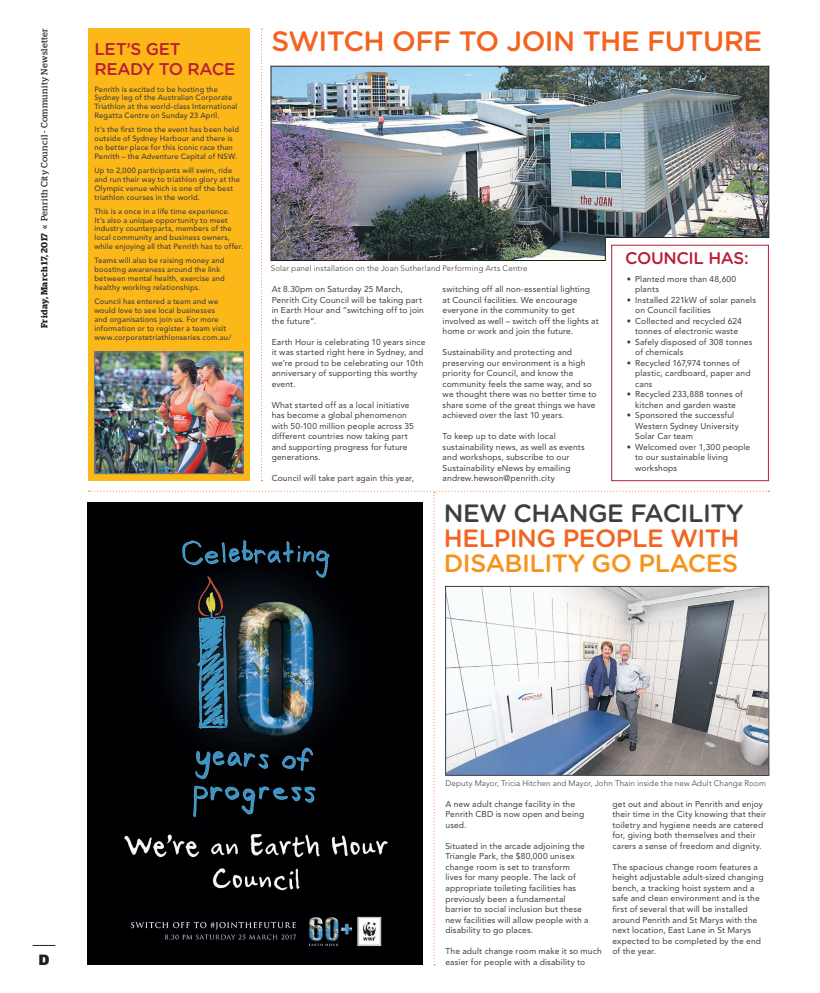
<style>
.page{position:relative;width:820px;height:993px;background:#fff}
.page>*{position:absolute;margin:0;border:0;box-sizing:border-box;transform-origin:0 0}
.t1{font:500 28px "Gotham Rounded";letter-spacing:-.02em;color:#f36421}
.t2{font:500 25px "Gotham Rounded";letter-spacing:-.02em;color:#f7931d}
.t3{font:500 25px "Gotham Rounded";letter-spacing:-.02em;color:#3e3e3f}
.t4{font:500 25px "Gotham Rounded";letter-spacing:-.02em;color:#f36421}
.t5{font:500 17px/20px "Gotham Rounded";letter-spacing:-.02em;color:#ba1f33}
.t6{font:500 16.9px "Gotham Rounded";letter-spacing:-.02em;color:#ba1f33}
.t7{font:900 15px "Gdn Sans";color:#231f20}
.t8{font:9px "Stag";letter-spacing:.035em;color:#231f20}
.t9{font:8.5px/10.5px "Avenir LT Std";letter-spacing:.015em;color:#3e3e3f}
.t10{font:300 8px "Avenir LT Std";letter-spacing:.015em;color:#3e3e3f}
.t11{font:500 7.6px/8.9px "Avenir LT Std";letter-spacing:.02em;color:#3e3e3f}
.s1{font-weight:600}
</style>
<div class="page">
<img style="left:270px;top:66px;width:498px;height:195px">
<svg style="left:261px;top:29px;width:1px;height:452px"></svg>
<svg style="left:88px;top:490px;width:681px;height:474px"></svg>
<div style="left:88px;top:29px;width:161px;height:452px;background:#fcb818"></div>
<img style="left:96px;top:354px;width:145px;height:117px">
<div style="left:94px;top:352px;width:149px;height:121px;border:1px solid #717d83"></div>
<div style="left:611px;top:244px;width:157px;height:237px;border:1px solid #ba1f33"></div>
<svg style="left:445px;top:586px;width:323px;height:189px"></svg>
<p class="t8" style="left:39px;top:328px;width:301px;rotate:-90deg"><span class="s1">Friday, March 17, 2017</span> « Penrith City Council - Community Newsletter</p>
<h3 class="t5" style="left:94px;top:39px;width:142px">LET’S GET<br>READY TO RACE</h3>
<p class="t11" style="left:94px;top:85px;width:144px">Penrith is excited to be hosting the Sydney leg of the Australian Corporate Triathlon at the world-class International Regatta Centre on Sunday 23 April.</p>
<p class="t11" style="left:94px;top:125px;width:146px">It’s the first time the event has been held outside of Sydney Harbour and there is no better place for this iconic race than Penrith – the Adventure Capital of NSW.</p>
<p class="t11" style="left:94px;top:166px;width:147px">Up to 2,000 participants will swim, ride and run their way to triathlon glory at the Olympic venue which is one of the best triathlon courses in the world.</p>
<p class="t11" style="left:94px;top:207px;width:150px">This is a once in a life time experience.<br>It’s also a unique opportunity to meet industry counterparts, members of the local community and business owners, while enjoying all that Penrith has to offer.</p>
<p class="t11" style="left:94px;top:256px;width:132px">Teams will also be raising money and boosting awareness around the link between mental health, exercise and healthy working relationships.</p>
<p class="t11" style="left:94px;top:297px;width:138px">Council has entered a team and we would love to see local businesses<br>and organisations join us. For more information or to register a team visit www.corporatetriathlonseries.com.au/</p>
<h1 class="t1" style="left:271px;top:25px;width:492px">SWITCH OFF TO JOIN THE FUTURE</h1>
<p class="t10" style="left:271px;top:263px;width:258px">Solar panel installation on the Joan Sutherland Performing Arts Centre</p>
<p class="t9" style="left:271px;top:284px;width:154px">At 8.30pm on Saturday 25 March,<br>Penrith City Council will be taking part in Earth Hour and “switching off to join the future”.</p>
<p class="t9" style="left:271px;top:336px;width:155px">Earth Hour is celebrating 10 years since it was started right here in Sydney, and we’re proud to be celebrating our 10th anniversary of supporting this worthy event.</p>
<p class="t9" style="left:271px;top:399px;width:144px">What started off as a local initiative has become a global phenomenon with 50-100 million people across 35 different countries now taking part and supporting progress for future generations.</p>
<p class="t9" style="left:271px;top:473px;width:144px">Council will take part again this year,</p>
<p class="t9" style="left:442px;top:284px;width:158px">switching off all non-essential lighting at Council facilities. We encourage everyone in the community to get involved as well – switch off the lights at home or work and join the future.</p>
<p class="t9" style="left:442px;top:347px;width:155px">Sustainability and protecting and preserving our environment is a high priority for Council, and know the community feels the same way, and so we thought there was no better time to share some of the great things we have achieved over the last 10 years.</p>
<p class="t9" style="left:442px;top:431px;width:144px">To keep up to date with local sustainability news, as well as events and workshops, subscribe to our<br>Sustainability eNews by emailing andrew.hewson@penrith.city</p>
<h3 class="t6" style="left:625px;top:248px;width:125px">COUNCIL HAS:</h3>
<p class="t9" style="left:635px;top:273px;width:103px;text-indent:-8px">• Planted more than 48,600 plants</p>
<p class="t9" style="left:635px;top:294px;width:122px;text-indent:-8px">• Installed 221kW of solar panels on Council facilities</p>
<p class="t9" style="left:626px;top:315px;width:117px;text-align:center">• Collected and recycled 624 tonnes of electronic waste</p>
<p class="t9" style="left:635px;top:336px;width:119px;text-indent:-8px">• Safely disposed of 308 tonnes of chemicals</p>
<p class="t9" style="left:635px;top:357px;width:117px;text-indent:-8px">• Recycled 167,974 tonnes of plastic, cardboard, paper and cans</p>
<p class="t9" style="left:626px;top:389px;width:118px;text-align:center">• Recycled 233,888 tonnes of kitchen and garden waste</p>
<p class="t9" style="left:635px;top:410px;width:105px;text-indent:-8px">• Sponsored the successful<br>Western Sydney University<br>Solar Car team</p>
<p class="t9" style="left:635px;top:441px;width:117px;text-indent:-8px">• Welcomed over 1,300 people to our sustainable living workshops</p>
<h2 class="t3" style="left:443px;top:498px;width:301px">NEW CHANGE FACILITY</h2>
<h2 class="t4" style="left:443px;top:523px;width:297px">HELPING PEOPLE WITH</h2>
<h2 class="t2" style="left:443px;top:548px;width:295px">DISABILITY GO PLACES</h2>
<h3 class="t7" style="left:39px;top:949px;width:12px">D</h3>
<p class="t10" style="left:445px;top:778px;width:322px">Deputy Mayor, Tricia Hitchen and Mayor, John Thain inside the new Adult Change Room</p>
<p class="t9" style="left:445px;top:798px;width:140px">A new adult change facility in the<br>Penrith CBD is now open and being used.</p>
<p class="t9" style="left:445px;top:840px;width:145px">Situated in the arcade adjoining the Triangle Park, the $80,000 unisex change room is set to transform lives for many people. The lack of appropriate toileting facilities has previously been a fundamental barrier to social inclusion but these new facilities will allow people with a disability to go places.</p>
<p class="t9" style="left:445px;top:945px;width:158px">The adult change room make it so much easier for people with a disability to</p>
<p class="t9" style="left:612px;top:798px;width:155px">get out and about in Penrith and enjoy their time in the City knowing that their toiletry and hygiene needs are catered for, giving both themselves and their carers a sense of freedom and dignity.</p>
<p class="t9" style="left:612px;top:861px;width:153px">The spacious change room features a height adjustable adult-sized changing bench, a tracking hoist system and a safe and clean environment and is the first of several that will be installed around Penrith and St Marys with the next location, East Lane in St Marys expected to be completed by the end of the year.</p>
</div>
